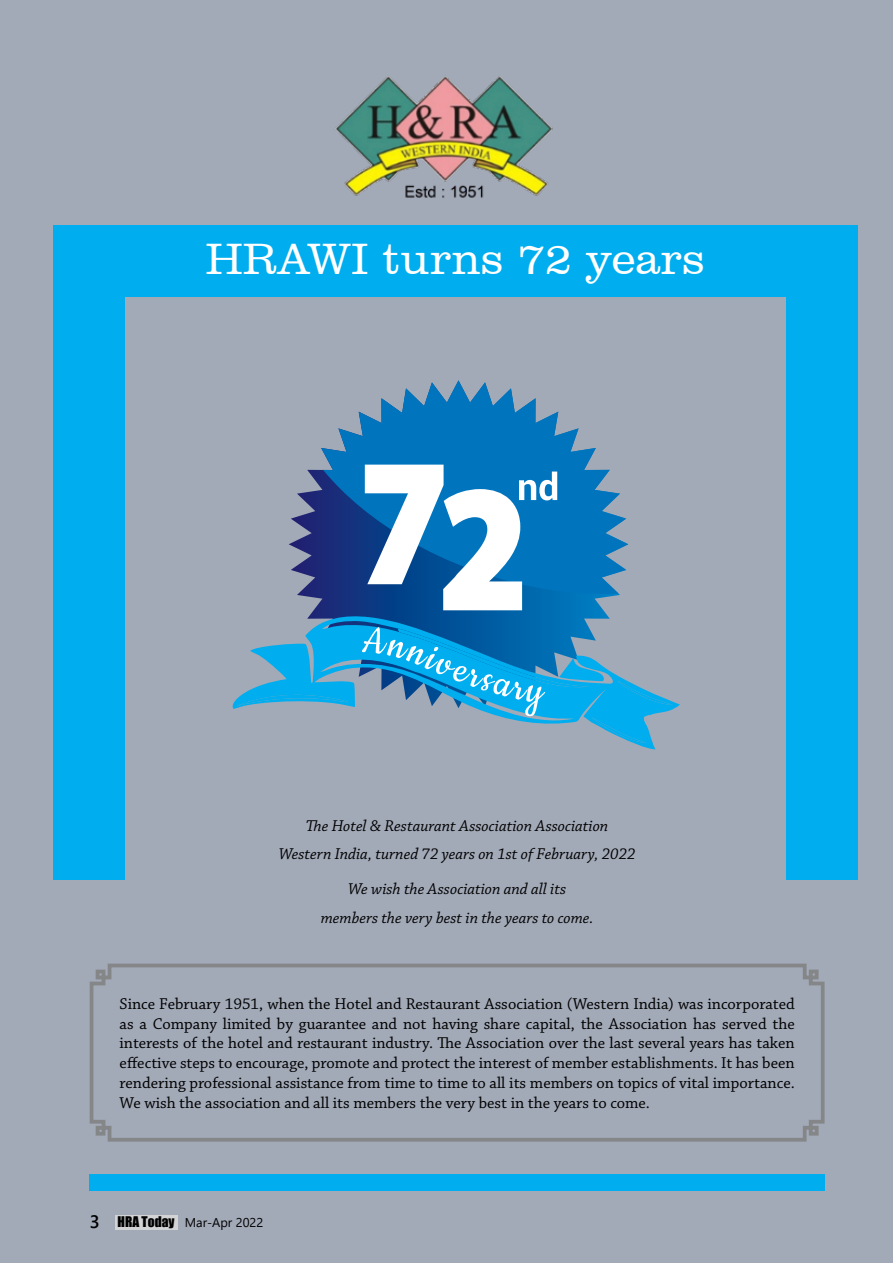
<style>
.page{position:relative;width:893px;height:1263px;background:#a2a9b7}
.page>*{position:absolute;margin:0;border:0;box-sizing:border-box;transform-origin:0 0}
.t1{font:300 45px "Clarendon BT";color:#fff}
.t2{font:16.5px/19.8px "Chaparral Pro";color:#000;text-align:justify}
.t3{font:italic 16.5px/28.3px "Chaparral Pro";color:#000;text-align:center}
.t4{font:12.75px "Segoe UI";color:#000}
.s1{font-weight:600;font-size:18px}
.s2{font-family:"Impact";font-size:13.5px}
</style>
<div class="page">
<div style="left:89px;top:225px;width:736px;height:71px;background:#00aeef"></div>
<div style="left:53px;top:225px;width:72px;height:655px;background:#00aeef"></div>
<div style="left:89px;top:1175px;width:736px;height:16px;background:#00aeef"></div>
<div style="left:786px;top:225px;width:71px;height:655px;background:#00aeef"></div>
<img style="left:335px;top:76px;width:218px;height:122px">
<svg style="left:89px;top:963px;width:736px;height:179px"></svg>
<div style="left:116px;top:1215px;width:62px;height:14px;background:#d1d3d4"></div>
<svg style="left:289px;top:469px;width:330px;height:134px"></svg>
<svg style="left:321px;top:380px;width:307px;height:215px;fill:#0075be"></svg>
<svg style="left:365px;top:465px;width:192px;height:138px;background:#6fa8d1"></svg>
<svg style="left:232px;top:603px;width:448px;height:146px"></svg>
<svg style="left:236px;top:694px;width:112px;height:12px"></svg>
<svg style="left:362px;top:627px;width:311px;height:116px"></svg>
<h1 class="t1" style="left:205px;top:231px;width:501px">HRAWI turns 72 years</h1>
<p class="t3" style="left:279px;top:812px;width:358px">The Hotel &amp; Restaurant Association Association<br>Western India, turned 72 years on 1st of February, 2022</p>
<p class="t3" style="left:321px;top:876px;width:274px">We wish the Association and all its members the very best in the years to come.</p>
<p class="t2" style="left:120px;top:994px;width:677px">Since February 1951, when the Hotel and Restaurant Association (Western India) was incorporated as a Company limited by guarantee and not having share capital, the Association has served the interests of the hotel and restaurant industry. The Association over the last several years has taken effective steps to encourage, promote and protect the interest of member establishments. It has been rendering professional assistance from time to time to all its members on topics of vital importance.<br>We wish the association and all its members the very best in the years to come.</p>
<p class="t4" style="left:90px;top:1210px;width:175px"><span class="s1">3</span> <span class="s2">HRA Today</span> Mar-Apr 2022</p>
</div>
